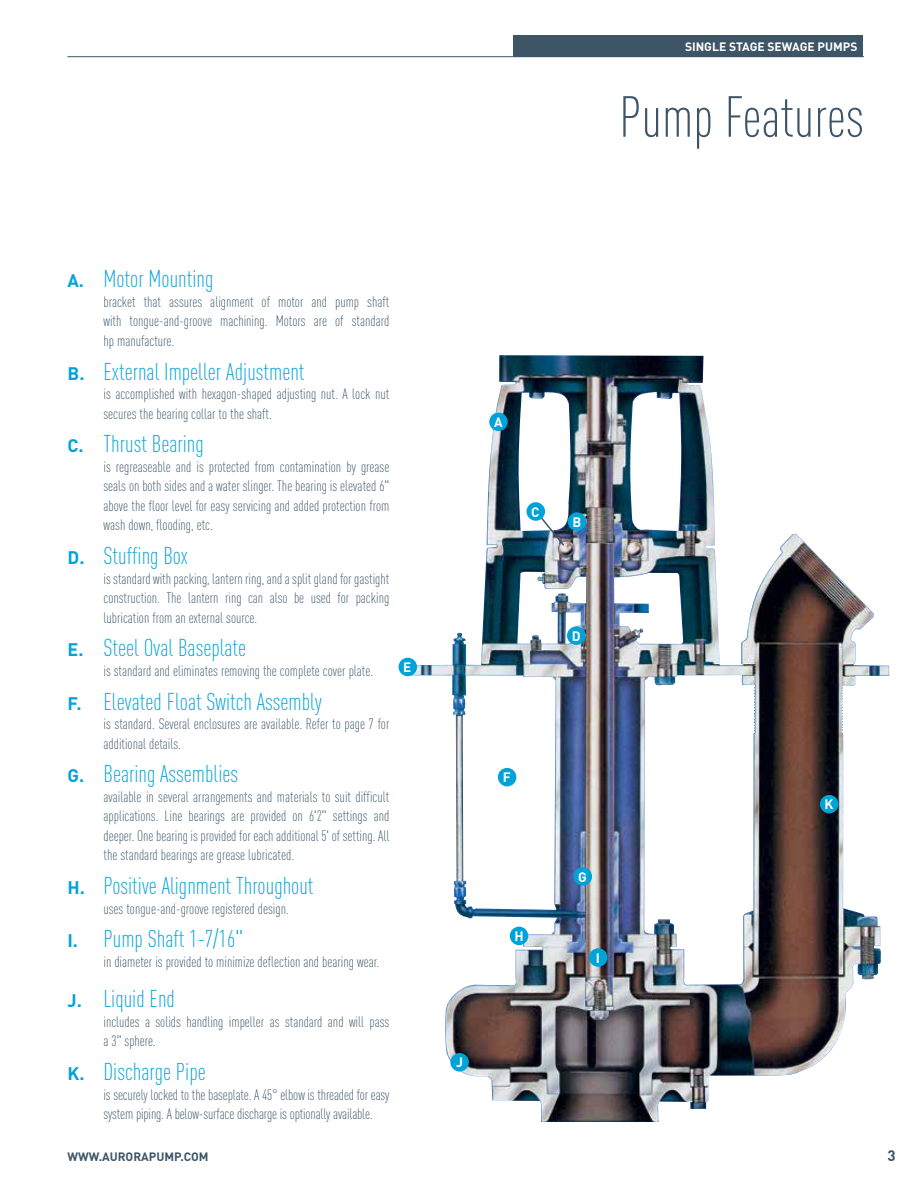
<style>
.page{position:relative;width:918px;height:1188px;background:#fff}
.page>*{position:absolute;margin:0;border:0;box-sizing:border-box;transform-origin:0 0}
.t1{font:300 condensed 57px "DIN Pro";color:#3d5567}
.t2{font:300 condensed 24px "DIN Pro";color:#00a3d8}
.t3{font:300 condensed 15px/19.5px "DIN Pro";color:#3d5567;text-align:justify}
.t4{font:700 15px "DIN Pro";color:#3d5567}
.t5{font:700 13.5px "DIN Pro";color:#fff}
.t6{font:700 12px "DIN Pro";color:#fff}
.t7{font:700 12px "DIN Pro";color:#3d5567}
.s1{font-weight:700;font-stretch:normal;font-size:18px}
</style>
<div class="page">
<hr style="left:68px;top:56px;width:796px;height:1px;background:#3d5567">
<div style="left:513px;top:35px;width:350px;height:22px;background:#3d5567"></div>
<img style="left:411px;top:382px;width:470px;height:740px">
<div style="left:489px;top:413px;width:19px;height:18px;background:#00a3d8;border-radius:50%"></div>
<div style="left:568px;top:512px;width:18px;height:19px;background:#00a3d8;border-radius:50%"></div>
<div style="left:567px;top:626px;width:19px;height:19px;background:#00a3d8;border-radius:50%"></div>
<div style="left:399px;top:658px;width:18px;height:18px;background:#00a3d8;border-radius:50%"></div>
<div style="left:498px;top:768px;width:18px;height:18px;background:#00a3d8;border-radius:50%"></div>
<div style="left:573px;top:867px;width:19px;height:19px;background:#00a3d8;border-radius:50%"></div>
<div style="left:510px;top:927px;width:18px;height:18px;background:#00a3d8;border-radius:50%"></div>
<div style="left:820px;top:795px;width:19px;height:18px;background:#00a3d8;border-radius:50%"></div>
<div style="left:589px;top:948px;width:19px;height:19px;background:#00a3d8;border-radius:50%"></div>
<div style="left:450px;top:1053px;width:19px;height:19px;background:#00a3d8;border-radius:50%"></div>
<svg style="left:534px;top:509px;width:32px;height:39px"></svg>
<div style="left:526px;top:502px;width:19px;height:19px;background:#00a3d8;border-radius:50%"></div>
<p class="t6" style="left:685px;top:37px;width:174px">SINGLE STAGE SEWAGE PUMPS</p>
<h1 class="t1" style="left:619px;top:76px;width:246px">Pump Features</h1>
<h2 class="t2" style="left:68px;top:262px;width:148px"><span class="s1">A.</span> Motor Mounting</h2>
<p class="t3" style="left:104px;top:291px;width:287px">bracket that assures alignment of motor and pump shaft with tongue-and-groove machining. Motors are of standard hp manufacture.</p>
<h2 class="t2" style="left:68px;top:354px;width:239px"><span class="s1">B.</span> External Impeller Adjustment</h2>
<p class="t3" style="left:104px;top:383px;width:287px">is accomplished with hexagon-shaped adjusting nut. A lock nut secures the bearing collar to the shaft.</p>
<h2 class="t2" style="left:68px;top:427px;width:138px"><span class="s1">C.</span> Thrust Bearing</h2>
<p class="t3" style="left:104px;top:456px;width:287px">is regreaseable and is protected from contamination by grease seals on both sides and a water slinger. The bearing is elevated 6" above the floor level for easy servicing and added protection from wash down, flooding, etc.</p>
<h2 class="t2" style="left:68px;top:539px;width:122px"><span class="s1">D.</span> Stuffing Box</h2>
<p class="t3" style="left:104px;top:568px;width:287px">is standard with packing, lantern ring, and a split gland for gastight construction. The lantern ring can also be used for packing lubrication from an external source.</p>
<h2 class="t2" style="left:68px;top:631px;width:180px"><span class="s1">E.</span> Steel Oval Baseplate</h2>
<p class="t3" style="left:104px;top:660px;width:271px">is standard and eliminates removing the complete cover plate.</p>
<h2 class="t2" style="left:68px;top:684px;width:256px"><span class="s1">F.</span> Elevated Float Switch Assembly</h2>
<p class="t3" style="left:104px;top:713px;width:287px">is standard. Several enclosures are available. Refer to page 7 for additional details.</p>
<h2 class="t2" style="left:68px;top:757px;width:172px"><span class="s1">G.</span> Bearing Assemblies</h2>
<p class="t3" style="left:104px;top:786px;width:287px">available in several arrangements and materials to suit difficult applications. Line bearings are provided on 6'2" settings and deeper. One bearing is provided for each additional 5' of setting. All the standard bearings are grease lubricated.</p>
<h2 class="t2" style="left:68px;top:869px;width:248px"><span class="s1">H.</span> Positive Alignment Throughout</h2>
<p class="t3" style="left:104px;top:898px;width:187px">uses tongue-and-groove registered design.</p>
<h2 class="t2" style="left:68px;top:922px;width:177px"><span class="s1">I.</span> Pump Shaft 1-7/16"</h2>
<p class="t3" style="left:104px;top:951px;width:277px">in diameter is provided to minimize deflection and bearing wear.</p>
<h2 class="t2" style="left:68px;top:982px;width:109px"><span class="s1">J.</span> Liquid End</h2>
<p class="t3" style="left:104px;top:1011px;width:287px">includes a solids handling impeller as standard and will pass a 3" sphere.</p>
<h2 class="t2" style="left:68px;top:1055px;width:140px"><span class="s1">K.</span> Discharge Pipe</h2>
<p class="t3" style="left:104px;top:1084px;width:287px">is securely locked to the baseplate. A 45° elbow is threaded for easy system piping. A below-surface discharge is optionally available.</p>
<p class="t5" style="left:403px;top:656px;width:10px">E</p>
<p class="t5" style="left:494px;top:411px;width:10px">A</p>
<p class="t5" style="left:531px;top:500px;width:10px">C</p>
<p class="t5" style="left:572px;top:511px;width:10px">B</p>
<p class="t5" style="left:572px;top:625px;width:10px">D</p>
<p class="t5" style="left:503px;top:766px;width:9px">F</p>
<p class="t5" style="left:456px;top:1051px;width:8px">J</p>
<p class="t5" style="left:514px;top:925px;width:11px">H</p>
<p class="t5" style="left:578px;top:866px;width:10px">G</p>
<p class="t5" style="left:596px;top:947px;width:6px">I</p>
<p class="t5" style="left:825px;top:793px;width:10px">K</p>
<p class="t7" style="left:68px;top:1147px;width:143px">WWW.AURORAPUMP.COM</p>
<p class="t4" style="left:887px;top:1143px;width:10px">3</p>
</div>
